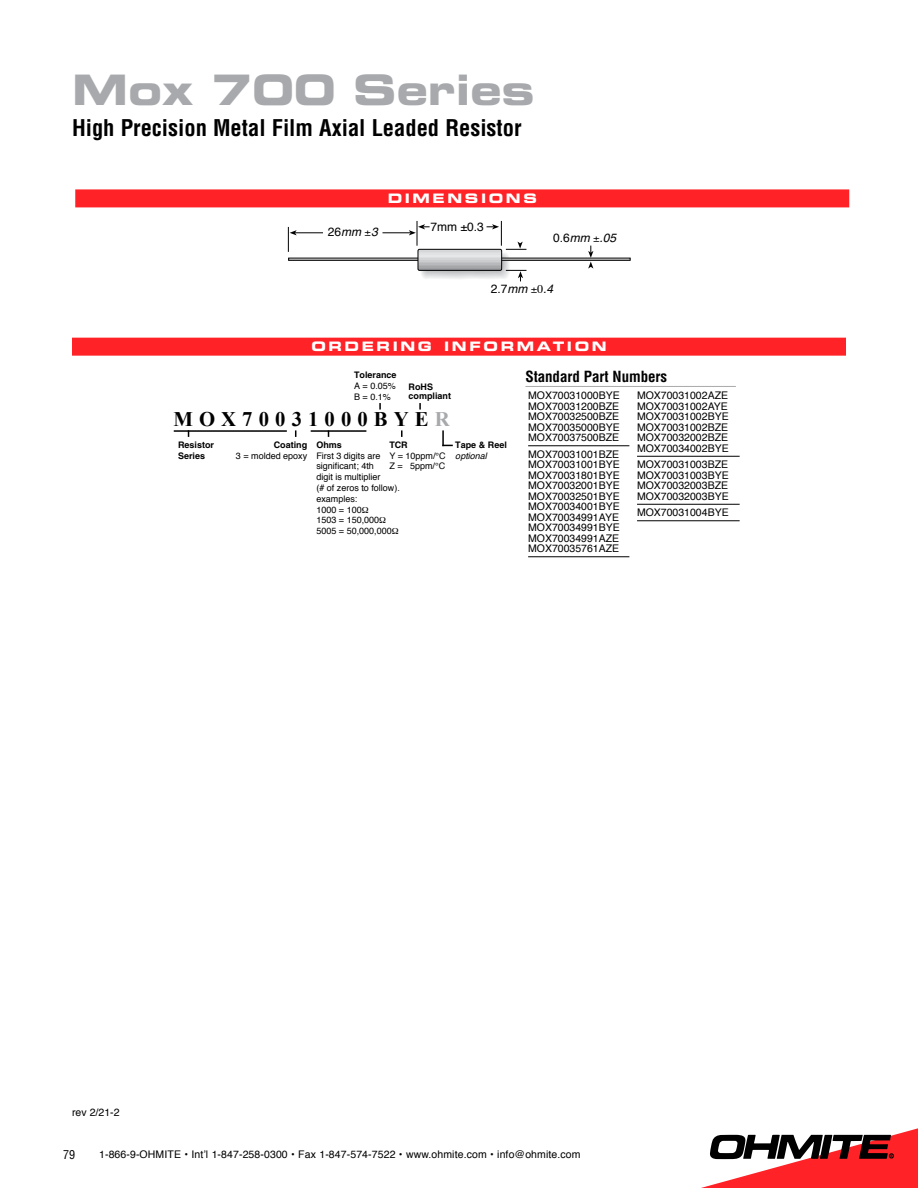
<style>
.page{position:relative;width:918px;height:1188px;background:#fff}
.page>*{position:absolute;margin:0;border:0;box-sizing:border-box;transform-origin:0 0}
.t1{font:42px "Eurostile Bold Extended Two";color:#a7a9ac}
.t2{font:700 condensed 22.5px "Helvetica";color:#000}
.t3{font:700 20.7px "Times New Roman";letter-spacing:.295em;color:#000}
.t4{font:700 condensed 15px "Helvetica";letter-spacing:-.005em;color:#000}
.t5{font:13.05px "Eurostile Bold Extended Two";letter-spacing:.2em;color:#fff}
.t6{font:italic 12px "Helvetica";color:#000}
.t7{font:12px "Helvetica";color:#000}
.t8{font:condensed 12px "Helvetica";color:#000}
.t9{font:10.5px/10.5px "Helvetica";color:#000;text-align:justify}
.t10{font:9px/10.8px "Helvetica";color:#000}
.t11{font:700 9px/10.8px "Helvetica";color:#000}
.t12{font:italic 9px "Helvetica";color:#000}
.s1{font-style:normal}
.s2{font-style:italic}
.s3{color:#a7a9ac}
</style>
<div class="page">
<svg style="left:701px;top:1128px;width:217px;height:60px"></svg>
<div style="left:72px;top:338px;width:774px;height:18px;background:#ff2227"></div>
<div style="left:75px;top:189px;width:774px;height:18px;background:#ff2227"></div>
<div style="left:288px;top:258px;width:342px;height:3px;border:1px solid #000"></div>
<svg style="left:288px;top:227px;width:35px;height:25px"></svg>
<hr style="left:175px;top:430px;width:111px;height:2px;background:#000">
<svg style="left:442px;top:431px;width:10px;height:15px"></svg>
<hr style="left:311px;top:430px;width:55px;height:2px;background:#000">
<hr style="left:525px;top:386px;width:211px;height:1px;background:#a7a9ac">
<hr style="left:528px;top:446px;width:101px;height:1px;background:#000">
<hr style="left:528px;top:557px;width:101px;height:1px;background:#000">
<hr style="left:637px;top:456px;width:103px;height:1px;background:#000">
<hr style="left:637px;top:504px;width:103px;height:1px;background:#000">
<hr style="left:637px;top:521px;width:103px;height:1px;background:#000">
<svg style="left:382px;top:221px;width:161px;height:61px"></svg>
<svg style="left:588px;top:245px;width:11px;height:24px"></svg>
<h1 class="t1" style="left:72px;top:60px;width:464px">MOX 700 SERIES</h1>
<h2 class="t2" style="left:72px;top:114px;width:451px">High Precision Metal Film Axial Leaded Resistor</h2>
<p class="t6" style="left:328px;top:225px;width:51px"><span class="s1">26</span>mm 3</p>
<p class="t5" style="left:388px;top:189px;width:60px">DIMEN</p>
<p class="t5" style="left:465px;top:189px;width:30px">SION</p>
<p class="t5" style="left:523px;top:189px;width:15px">S</p>
<p class="t7" style="left:430px;top:217px;width:55px">7mm ±0.3</p>
<p class="t6" style="left:553px;top:231px;width:65px"><span class="s1">0.6</span>mm .05</p>
<p class="t7" style="left:491px;top:279px;width:38px">2.7<span class="s2">mm</span></p>
<p class="t6" style="left:543px;top:281px;width:12px">.4</p>
<p class="t5" style="left:311px;top:338px;width:224px">ORDERING INF ORMA</p>
<p class="t5" style="left:553px;top:338px;width:55px">TION</p>
<p class="t11" style="left:354px;top:369px;width:44px">Tolerance</p>
<p class="t10" style="left:354px;top:380px;width:43px">A = 0.05%<br>B = 0.1%</p>
<p class="t11" style="left:409px;top:381px;width:44px;line-height:9.8px">RoHS compliant</p>
<h3 class="t3" style="left:173px;top:405px;width:278px">MOX70031000BYE<span class="s3">R</span></h3>
<p class="t11" style="left:178px;top:439px;width:38px">Resistor<br>Series</p>
<p class="t11" style="left:274px;top:439px;width:35px">Coating</p>
<p class="t11" style="left:316px;top:439px;width:27px">Ohms</p>
<p class="t10" style="left:316px;top:450px;width:85px">First 3 digits are significant; 4th<br>digit is multiplier<br>(# of zeros to follow). examples:<br>1000 = 100<br>1503 = 150,000<br>5005 = 50,000,000</p>
<p class="t11" style="left:389px;top:439px;width:20px">TCR</p>
<p class="t10" style="left:389px;top:450px;width:58px">Y = 10ppm/°C<br>Z = 5ppm/°C</p>
<p class="t11" style="left:455px;top:439px;width:53px">Tape &amp; Reel</p>
<p class="t12" style="left:455px;top:448px;width:33px">optional</p>
<p class="t10" style="left:236px;top:450px;width:73px">3 = molded epoxy</p>
<h3 class="t4" style="left:525px;top:367px;width:143px">Standard Part Numbers</h3>
<p class="t9" style="left:528px;top:390px;width:93px">MOX70031000BYE MOX70031200BZE MOX70032500BZE MOX70035000BYE MOX70037500BZE</p>
<p class="t9" style="left:528px;top:449px;width:93px">MOX70031001BZE MOX70031001BYE MOX70031801BYE MOX70032001BYE MOX70032501BYE MOX70034001BYE MOX70034991AYE MOX70034991BYE MOX70034991AZE MOX70035761AZE</p>
<p class="t9" style="left:637px;top:390px;width:93px">MOX70031002AZE MOX70031002AYE MOX70031002BYE MOX70031002BZE MOX70032002BZE MOX70034002BYE</p>
<p class="t9" style="left:637px;top:459px;width:93px">MOX70031003BZE MOX70031003BYE MOX70032003BZE MOX70032003BYE</p>
<p class="t9" style="left:637px;top:507px;width:93px">MOX70031004BYE</p>
<p class="t9" style="left:72px;top:1107px;width:49px">rev 2/21-2</p>
<p class="t8" style="left:63px;top:1148px;width:14px">79</p>
<p class="t9" style="left:99px;top:1149px;width:483px">1-866-9-OHMITE • Int’l 1-847-258-0300 • Fax 1-847-574-7522 • www.ohmite.com • info@ohmite.com</p>
</div>
